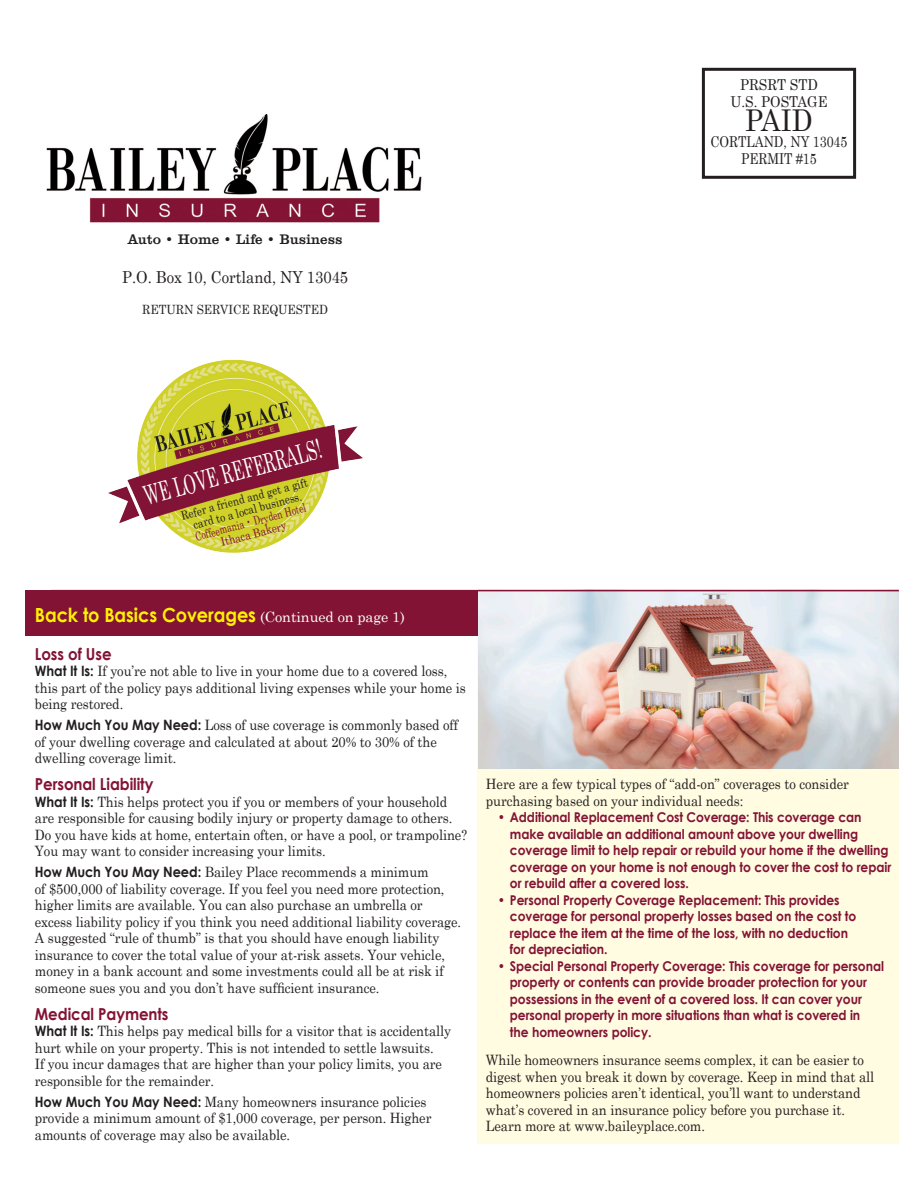
<style>
.page{position:relative;width:918px;height:1188px;background:#fff}
.page>*{position:absolute;margin:0;border:0;box-sizing:border-box;transform-origin:0 0}
.t1{font:30px "Century";color:#231f20;scale:.9 1}
.t2{font:26.55px "Century";color:#fff;scale:.59 1}
.t3{font:700 19.5px "Century Gothic";letter-spacing:-.005em;color:#fff101;scale:.91 1}
.t4{font:700 16.5px "Century Gothic";letter-spacing:-.005em;color:#831335;scale:.91 1}
.t5{font:16.5px "Century Schoolbook";color:#231f20;scale:.9 1}
.t6{font:15px "Century";color:#231f20;scale:.83 1}
.t7{font:15px "Century";color:#231f20;scale:.9 1}
.t8{font:500 14.4px "Clarendon T";color:#231f20}
.t9{font:14.25px/16.5px "Century Schoolbook";letter-spacing:-.005em;color:#231f20;scale:.91 1}
.t10{font:700 13.5px "Century Gothic";letter-spacing:-.005em;color:#831335;scale:.91 1}
.t11{font:12.75px "Century";color:#231f20;scale:.9 1}
.t12{font:12px "Century";color:#231f20;scale:.85 1}
.t13{font:12px "Century";color:#831335;scale:.72 1}
.t14{font:12px "Century";color:#831335;scale:.85 1}
.s1{font-family:"Century Schoolbook";font-weight:400;font-size:14.25px;color:#fff}
.s2{font-family:"Century Gothic";font-weight:700}
</style>
<div class="page">
<div style="left:702px;top:68px;width:154px;height:111px;border:3px solid #231f20"></div>
<img style="left:108px;top:359px;width:255px;height:194px">
<div style="left:478px;top:590px;width:421px;height:553px;background:#fffce1"></div>
<img style="left:46px;top:114px;width:376px;height:109px">
<div style="left:25px;top:590px;width:453px;height:45px;background:#831335"></div>
<img style="left:479px;top:591px;width:419px;height:177px">
<hr style="left:51px;top:590px;width:848px;height:1px;background:#831335">
<p class="t8" style="left:128px;top:231px;width:216px">Auto • Home • Life • Business</p>
<p class="t5" style="left:122px;top:264px;width:253px">P.O. Box 10, Cortland, NY 13045</p>
<p class="t11" style="left:142px;top:299px;width:208px">RETURN SERVICE REQUESTED</p>
<p class="t7" style="left:740px;top:72px;width:88px">PRSRT STD</p>
<p class="t7" style="left:730px;top:89px;width:109px">U.S. POSTAGE</p>
<p class="t1" style="left:745px;top:95px;width:77px">PAID</p>
<p class="t6" style="left:711px;top:129px;width:167px">CORTLAND, NY 13045</p>
<p class="t6" style="left:741px;top:146px;width:93px">PERMIT #15</p>
<p class="t2" style="left:138px;top:474px;width:312px;rotate:-15deg">WE LOVE REFERRALS!</p>
<p class="t12" style="left:179px;top:506px;width:155px;rotate:-15deg">Refer a friend and get a gift</p>
<p class="t12" style="left:191px;top:515px;width:133px;rotate:-15deg">card to a local business.</p>
<p class="t13" style="left:193px;top:527px;width:160px;rotate:-15deg">Coffeemania • Dryden Hotel</p>
<p class="t14" style="left:219px;top:532px;width:81px;rotate:-15deg">Ithaca Bakery</p>
<p class="t3" style="left:35px;top:603px;width:408px">Back to Basics Coverages <span class="s1">(Continued on page 1)</span></p>
<p class="t4" style="left:35px;top:643px;width:86px">Loss of Use</p>
<p class="t9" style="left:35px;top:662px;width:455px"><span class="s2">What It Is:</span> If you’re not able to live in your home due to a covered loss,</p>
<p class="t9" style="left:35px;top:678px;width:475px">this part of the policy pays additional living expenses while your home is being restored.</p>
<p class="t9" style="left:35px;top:716px;width:467px"><span class="s2">How Much You May Need:</span> Loss of use coverage is commonly based off</p>
<p class="t9" style="left:35px;top:732px;width:443px">of your dwelling coverage and calculated at about 20% to 30% of the</p>
<p class="t9" style="left:35px;top:749px;width:157px">dwelling coverage limit.</p>
<p class="t4" style="left:35px;top:774px;width:132px">Personal Liability</p>
<p class="t9" style="left:35px;top:792px;width:455px"><span class="s2">What It Is:</span> This helps protect you if you or members of your household</p>
<p class="t9" style="left:35px;top:809px;width:460px">are responsible for causing bodily injury or property damage to others.</p>
<p class="t9" style="left:35px;top:825px;width:476px">Do you have kids at home, entertain often, or have a pool, or trampoline?<br>You may want to consider increasing your limits.</p>
<p class="t9" style="left:35px;top:863px;width:434px"><span class="s2">How Much You May Need:</span> Bailey Place recommends a minimum</p>
<p class="t9" style="left:35px;top:879px;width:452px">of $500,000 of liability coverage. If you feel you need more protection, higher limits are available. You can also purchase an umbrella or</p>
<p class="t9" style="left:35px;top:912px;width:470px">excess liability policy if you think you need additional liability coverage.</p>
<p class="t9" style="left:35px;top:929px;width:446px">A suggested “rule of thumb” is that you should have enough liability</p>
<p class="t9" style="left:35px;top:945px;width:452px;text-align:justify">insurance to cover the total value of your at-risk assets. Your vehicle, money in a bank account and some investments could all be at risk if someone sues you and you don’t have sufficient insurance.</p>
<p class="t4" style="left:35px;top:1003px;width:148px">Medical Payments</p>
<p class="t9" style="left:35px;top:1022px;width:459px"><span class="s2">What It Is:</span> This helps pay medical bills for a visitor that is accidentally hurt while on your property. This is not intended to settle lawsuits.</p>
<p class="t9" style="left:35px;top:1055px;width:449px">If you incur damages that are higher than your policy limits, you are responsible for the remainder.</p>
<p class="t9" style="left:35px;top:1092px;width:432px"><span class="s2">How Much You May Need:</span> Many homeowners insurance policies</p>
<p class="t9" style="left:35px;top:1109px;width:437px">provide a minimum amount of $1,000 coverage, per person. Higher amounts of coverage may also be available.</p>
<p class="t9" style="left:486px;top:775px;width:400px">Here are a few typical types of “add-on” coverages to consider</p>
<p class="t9" style="left:486px;top:791px;width:284px">purchasing based on your individual needs:</p>
<p class="t10" style="left:498px;top:809px;width:401px">• Additional Replacement Cost Coverage: This coverage can</p>
<p class="t10" style="left:510px;top:825px;width:384px">make available an additional amount above your dwelling</p>
<p class="t10" style="left:510px;top:842px;width:418px">coverage limit to help repair or rebuild your home if the dwelling</p>
<p class="t10" style="left:510px;top:858px;width:421px">coverage on your home is not enough to cover the cost to repair</p>
<p class="t10" style="left:510px;top:875px;width:198px">or rebuild after a covered loss.</p>
<p class="t10" style="left:498px;top:891px;width:377px">• Personal Property Coverage Replacement: This provides</p>
<p class="t10" style="left:510px;top:908px;width:382px">coverage for personal property losses based on the cost to</p>
<p class="t10" style="left:510px;top:924px;width:373px">replace the item at the time of the loss, with no deduction</p>
<p class="t10" style="left:510px;top:941px;width:109px">for depreciation.</p>
<p class="t10" style="left:498px;top:957px;width:426px">• Special Personal Property Coverage: This coverage for personal</p>
<p class="t10" style="left:510px;top:974px;width:394px">property or contents can provide broader protection for your</p>
<p class="t10" style="left:510px;top:990px;width:388px">possessions in the event of a covered loss. It can cover your</p>
<p class="t10" style="left:510px;top:1007px;width:387px">personal property in more situations than what is covered in</p>
<p class="t10" style="left:510px;top:1023px;width:157px">the homeowners policy.</p>
<p class="t9" style="left:486px;top:1051px;width:417px">While homeowners insurance seems complex, it can be easier to</p>
<p class="t9" style="left:486px;top:1067px;width:428px">digest when you break it down by coverage. Keep in mind that all homeowners policies aren’t identical, you’ll want to understand</p>
<p class="t9" style="left:486px;top:1100px;width:396px">what’s covered in an insurance policy before you purchase it.</p>
<p class="t9" style="left:486px;top:1117px;width:242px">Learn more at www.baileyplace.com.</p>
</div>
